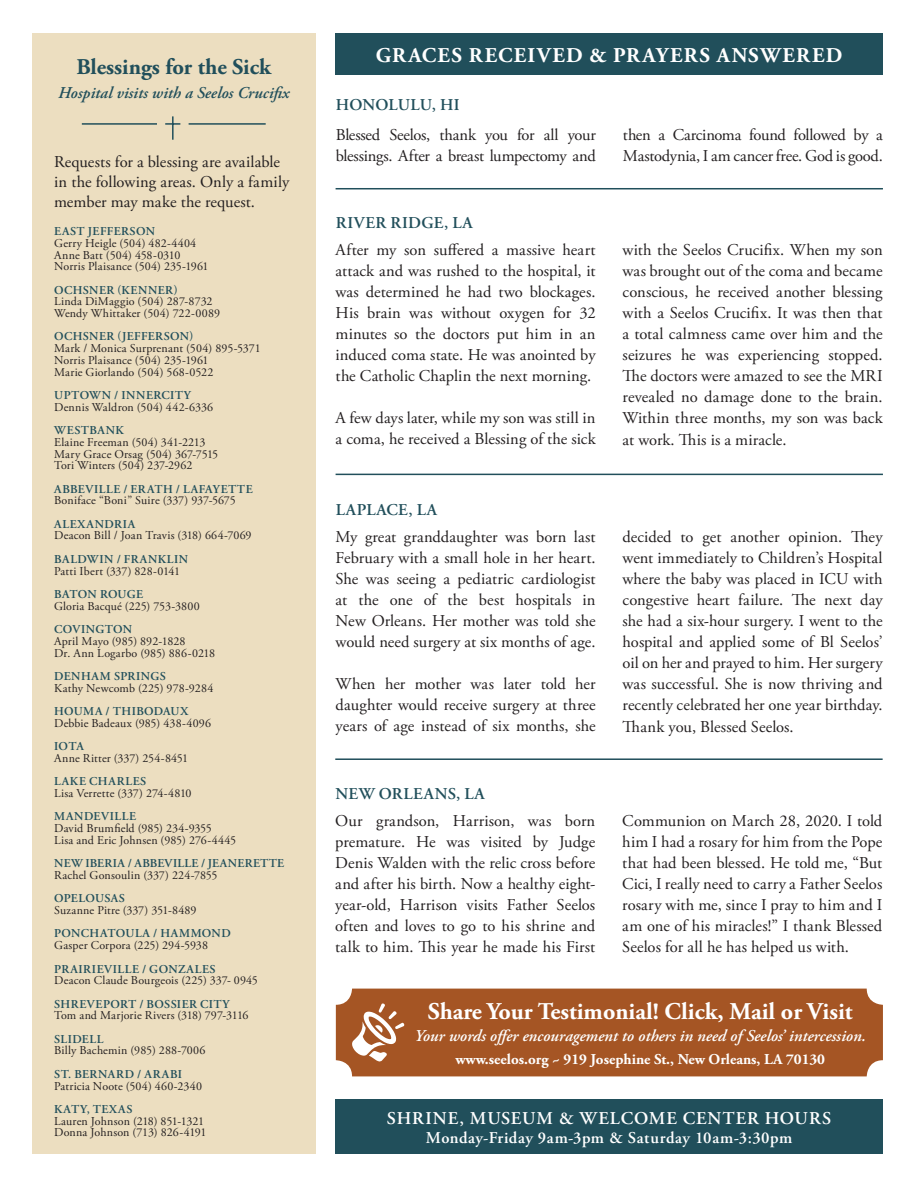
<style>
.page{position:relative;width:918px;height:1189px;background:#fff}
.page>*{position:absolute;margin:0;border:0;box-sizing:border-box;transform-origin:0 0}
.t1{font:700 24px "Adobe Garamond Pro";color:#fff}
.t2{font:700 22.5px "Adobe Garamond Pro";color:#214f5b}
.t3{font:700 21px "Adobe Garamond Pro";letter-spacing:.06em;color:#fff}
.t4{font:600 18px "Adobe Garamond Pro";letter-spacing:.05em;color:#fff}
.t5{font:16.5px/21px "Adobe Garamond Pro";color:#231f20;text-align:justify}
.t6{font:italic 600 16.5px "Adobe Garamond Pro";color:#fff}
.t7{font:600 16.5px "Adobe Garamond Pro";letter-spacing:.03em;color:#fff}
.t8{font:italic 600 16.5px "Adobe Garamond Pro";color:#214f5b}
.t9{font:600 16.5px "Adobe Garamond Pro";letter-spacing:.025em;color:#214f5b}
.t10{font:600 16.5px "Adobe Garamond Pro";letter-spacing:.045em;color:#214f5b}
.t11{font:600 16.5px "Adobe Garamond Pro";color:#214f5b}
.t12{font:700 15px "Adobe Garamond Pro";color:#fff}
.t13{font:12px/11.7px "Adobe Garamond Pro";letter-spacing:.01em;color:#231f20}
.t14{font:600 12px "Adobe Garamond Pro";letter-spacing:.04em;color:#214f5b}
.t15{font:600 12px "Adobe Garamond Pro";letter-spacing:.06em;color:#214f5b}
.t16{font:600 12px "Adobe Garamond Pro";letter-spacing:.065em;color:#214f5b}
.t17{font:600 12px "Adobe Garamond Pro";letter-spacing:.015em;color:#214f5b}
.t18{font:600 12px "Adobe Garamond Pro";letter-spacing:.02em;color:#214f5b}
</style>
<div class="page">
<div style="left:335px;top:1099px;width:547px;height:55px;background:#214f5b"></div>
<div style="left:32px;top:33px;width:283px;height:1121px;background:#ecdec0"></div>
<svg style="left:165px;top:116px;width:15px;height:24px"></svg>
<hr style="left:82px;top:123px;width:75px;height:2px;background:#214f5b">
<hr style="left:188px;top:123px;width:78px;height:2px;background:#214f5b">
<div style="left:335px;top:33px;width:547px;height:42px;background:#214f5b"></div>
<div style="left:336px;top:988px;width:546px;height:88px;background:#a55524;border-radius:16px"></div>
<svg style="left:352px;top:1003px;width:52px;height:58px"></svg>
<hr style="left:335px;top:188px;width:547px;height:1px;background:#214f5b">
<hr style="left:335px;top:473px;width:547px;height:2px;background:#214f5b">
<hr style="left:335px;top:758px;width:547px;height:2px;background:#214f5b">
<h2 class="t2" style="left:76px;top:54px;width:196px">Blessings for the Sick</h2>
<p class="t8" style="left:58px;top:83px;width:233px">Hospital visits with a Seelos Crucifix</p>
<p class="t5" style="left:54px;top:153px;width:237px;line-height:19.8px;text-align:left">Requests for a blessing are available in the following areas. Only a family member may make the request.</p>
<p class="t14" style="left:54px;top:224px;width:102px">EAST JEFFERSON</p>
<p class="t13" style="left:54px;top:238px;width:156px">Gerry Heigle (504) 482-4404<br>Anne Batt (504) 458-0310<br>Norris Plaisance (504) 235-1961</p>
<p class="t14" style="left:54px;top:283px;width:125px">OCHSNER (KENNER)</p>
<p class="t13" style="left:54px;top:296px;width:167px">Linda DiMaggio (504) 287-8732<br>Wendy Whittaker (504) 722-0089</p>
<p class="t14" style="left:54px;top:330px;width:140px">OCHSNER (JEFFERSON)</p>
<p class="t13" style="left:54px;top:343px;width:208px">Mark / Monica Surprenant (504) 895-5371<br>Norris Plaisance (504) 235-1961<br>Marie Giorlando (504) 568-0522</p>
<p class="t14" style="left:54px;top:388px;width:138px">UPTOWN / INNERCITY</p>
<p class="t13" style="left:54px;top:401px;width:161px">Dennis Waldron (504) 442-6336</p>
<p class="t14" style="left:54px;top:423px;width:71px">WESTBANK</p>
<p class="t13" style="left:54px;top:436px;width:165px">Elaine Freeman (504) 341-2213<br>Mary Grace Orsag (504) 367-7515<br>Tori Winters (504) 237-2962</p>
<p class="t14" style="left:54px;top:482px;width:200px">ABBEVILLE / ERATH / LAFAYETTE</p>
<p class="t13" style="left:54px;top:495px;width:183px">Boniface “Boni” Suire (337) 937-5675</p>
<p class="t16" style="left:54px;top:517px;width:83px">ALEXANDRIA</p>
<p class="t13" style="left:54px;top:530px;width:199px">Deacon Bill / Joan Travis (318) 664-7069</p>
<p class="t14" style="left:54px;top:552px;width:136px">BALDWIN / FRANKLIN</p>
<p class="t13" style="left:54px;top:565px;width:127px">Patti Ibert (337) 828-0141</p>
<p class="t17" style="left:54px;top:587px;width:90px">BATON ROUGE</p>
<p class="t13" style="left:54px;top:600px;width:147px">Gloria Bacqué (225) 753-3800</p>
<p class="t18" style="left:54px;top:622px;width:79px">COVINGTON</p>
<p class="t13" style="left:54px;top:635px;width:162px">April Mayo (985) 892-1828<br>Dr. Ann Logarbo (985) 886-0218</p>
<p class="t14" style="left:54px;top:669px;width:113px">DENHAM SPRINGS</p>
<p class="t13" style="left:54px;top:682px;width:161px">Kathy Newcomb (225) 978-9284</p>
<p class="t14" style="left:54px;top:704px;width:135px">HOUMA / THIBODAUX</p>
<p class="t13" style="left:54px;top:717px;width:158px">Debbie Badeaux (985) 438-4096</p>
<p class="t14" style="left:54px;top:739px;width:31px">IOTA</p>
<p class="t13" style="left:54px;top:752px;width:136px">Anne Ritter (337) 254-8451</p>
<p class="t15" style="left:54px;top:774px;width:94px">LAKE CHARLES</p>
<p class="t13" style="left:54px;top:787px;width:139px">Lisa Verrette (337) 274-4810</p>
<p class="t14" style="left:54px;top:809px;width:83px">MANDEVILLE</p>
<p class="t13" style="left:54px;top:823px;width:183px">David Brumfield (985) 234-9355<br>Lisa and Eric Johnsen (985) 276-4445</p>
<p class="t14" style="left:54px;top:856px;width:231px">NEW IBERIA / ABBEVILLE / JEANERETTE</p>
<p class="t13" style="left:54px;top:869px;width:165px">Rachel Gonsoulin (337) 224-7855</p>
<p class="t14" style="left:54px;top:891px;width:72px">OPELOUSAS</p>
<p class="t13" style="left:54px;top:904px;width:144px">Suzanne Pitre (337) 351-8489</p>
<p class="t14" style="left:54px;top:926px;width:178px">PONCHATOULA / HAMMOND</p>
<p class="t13" style="left:54px;top:940px;width:155px">Gasper Corpora (225) 294-5938</p>
<p class="t14" style="left:54px;top:961px;width:163px">PRAIRIEVILLE / GONZALES</p>
<p class="t13" style="left:54px;top:975px;width:205px">Deacon Claude Bourgeois (225) 337- 0945</p>
<p class="t14" style="left:54px;top:997px;width:177px">SHREVEPORT / BOSSIER CITY</p>
<p class="t13" style="left:54px;top:1010px;width:196px">Tom and Marjorie Rivers (318) 797-3116</p>
<p class="t14" style="left:54px;top:1032px;width:51px">SLIDELL</p>
<p class="t13" style="left:54px;top:1045px;width:153px">Billy Bachemin (985) 288-7006</p>
<p class="t15" style="left:54px;top:1067px;width:129px">ST. BERNARD / ARABI</p>
<p class="t13" style="left:54px;top:1080px;width:149px">Patricia Noote (504) 460-2340</p>
<p class="t16" style="left:54px;top:1102px;width:80px">KATY, TEXAS</p>
<p class="t13" style="left:54px;top:1115px;width:154px">Lauren Johnson (218) 851-1321<br>Donna Johnson (713) 826-4191</p>
<p class="t3" style="left:376px;top:43px;width:468px">GRACES RECEIVED &amp; PRAYERS ANSWERED</p>
<p class="t11" style="left:336px;top:95px;width:125px">HONOLULU, HI</p>
<p class="t5" style="left:336px;top:125px;width:261px">Blessed Seelos, thank you for all your blessings. After a breast lumpectomy and</p>
<p class="t5" style="left:623px;top:125px;width:261px">then a Carcinoma found followed by a<br>Mastodynia, I am cancer free. God is good.</p>
<p class="t10" style="left:335px;top:213px;width:139px">RIVER RIDGE, LA</p>
<p class="t5" style="left:335px;top:240px;width:261px">After my son suffered a massive heart attack and was rushed to the hospital, it was determined he had two blockages.<br>His brain was without oxygen for 32 minutes so the doctors put him in an induced coma state. He was anointed by the Catholic Chaplin the next morning.</p>
<p class="t5" style="left:335px;top:408px;width:261px">A few days later, while my son was still in a coma, he received a Blessing of the sick</p>
<p class="t9" style="left:335px;top:500px;width:103px">LAPLACE, LA</p>
<p class="t5" style="left:335px;top:527px;width:261px">My great granddaughter was born last February with a small hole in her heart.<br>She was seeing a pediatric cardiologist at the one of the best hospitals in New Orleans. Her mother was told she would need surgery at six months of age.</p>
<p class="t5" style="left:335px;top:674px;width:261px">When her mother was later told her daughter would receive surgery at three years of age instead of six months, she</p>
<p class="t9" style="left:335px;top:783px;width:151px">NEW ORLEANS, LA</p>
<p class="t5" style="left:622px;top:240px;width:261px">with the Seelos Crucifix. When my son was brought out of the coma and became conscious, he received another blessing with a Seelos Crucifix. It was then that a total calmness came over him and the seizures he was experiencing stopped.<br>The doctors were amazed to see the MRI revealed no damage done to the brain.<br>Within three months, my son was back at work. This is a miracle.</p>
<p class="t5" style="left:622px;top:527px;width:261px">decided to get another opinion. They went immediately to Children’s Hospital where the baby was placed in ICU with congestive heart failure. The next day she had a six-hour surgery. I went to the hospital and applied some of Bl Seelos’ oil on her and prayed to him. Her surgery was successful. She is now thriving and recently celebrated her one year birthday.<br>Thank you, Blessed Seelos.</p>
<p class="t5" style="left:335px;top:810px;width:261px">Our grandson, Harrison, was born premature. He was visited by Judge Denis Walden with the relic cross before and after his birth. Now a healthy eight&shy;year-old, Harrison visits Father Seelos often and loves to go to his shrine and talk to him. This year he made his First</p>
<p class="t5" style="left:622px;top:810px;width:261px">Communion on March 28, 2020. I told him I had a rosary for him from the Pope that had been blessed. He told me, “But Cici, I really need to carry a Father Seelos rosary with me, since I pray to him and I am one of his miracles!” I thank Blessed Seelos for all he has helped us with.</p>
<h1 class="t1" style="left:428px;top:997px;width:426px">Share Your Testimonial! Click, Mail or Visit</h1>
<p class="t6" style="left:414px;top:1026px;width:453px">Your words offer encouragement to others in need of Seelos’ intercession.</p>
<p class="t12" style="left:455px;top:1050px;width:371px">www.seelos.org ~ 919 Josephine St., New Orleans, LA 70130</p>
<p class="t4" style="left:387px;top:1107px;width:445px">SHRINE, MUSEUM &amp; WELCOME CENTER HOURS</p>
<p class="t7" style="left:426px;top:1128px;width:368px">Monday-Friday 9am-3pm &amp; Saturday 10am-3:30pm</p>
</div>
